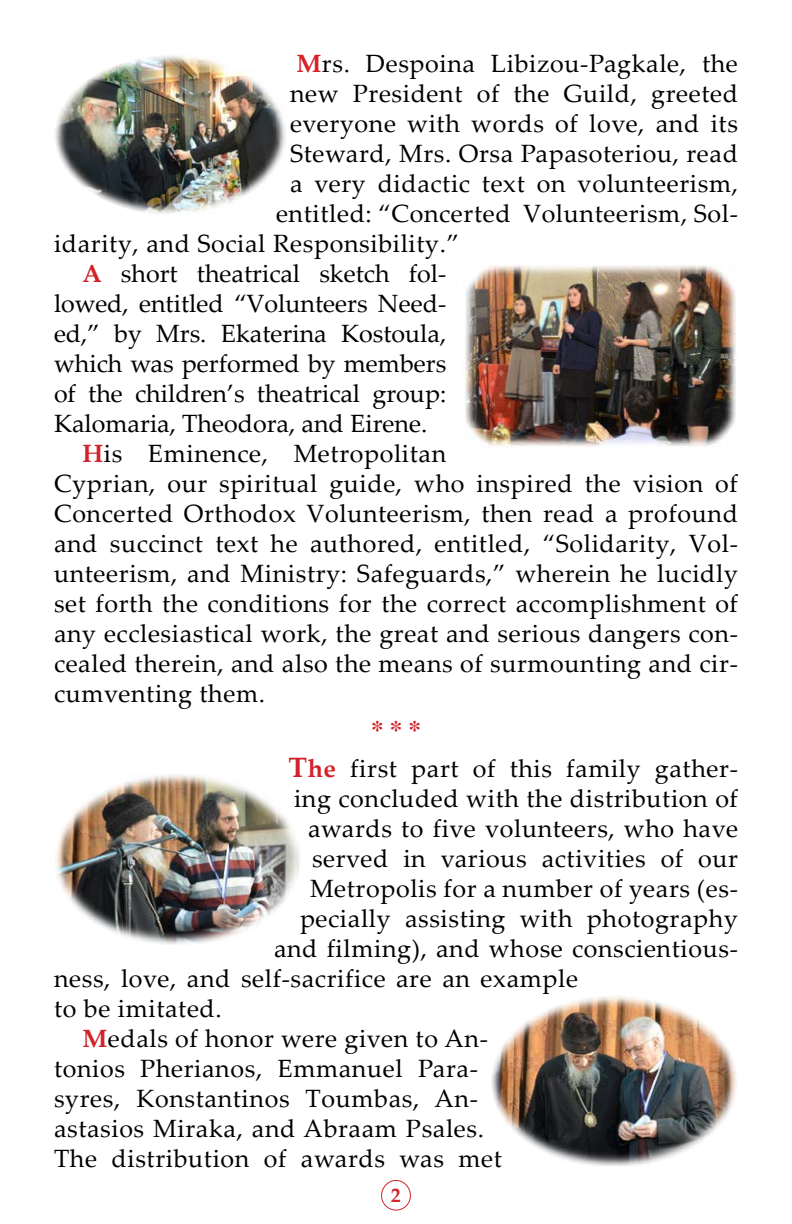
<style>
.page{position:relative;width:792px;height:1224px;background:#fff}
.page>*{position:absolute;margin:0;border:0;box-sizing:border-box;transform-origin:0 0}
.t1{font:25px/30px "Palatino Linotype";letter-spacing:.025em;color:#000}
.t2{font:700 25px "Times CTOS";color:#d2232a}
.t3{font:700 20px "Palatino Linotype";color:#d2232a}
.s1{font-weight:700;color:#d2232a}
.s2{font-weight:700;font-size:28px;color:#d2232a}
</style>
<div class="page">
<div style="left:381px;top:1180px;width:30px;height:30px;border:1px solid #d2232a;border-radius:50%"></div>
<img style="left:55px;top:55px;width:231px;height:159px">
<img style="left:463px;top:264px;width:274px;height:183px">
<img style="left:55px;top:774px;width:245px;height:171px">
<img style="left:491px;top:996px;width:246px;height:170px">
<p class="t1" style="left:296px;top:48px;width:443px"><span class="s1">M</span>rs. Despoina Libizou-Pagkale, the</p>
<p class="t1" style="left:290px;top:78px;width:450px">new President of the Guild, greeted</p>
<p class="t1" style="left:290px;top:108px;width:450px">everyone with words of love, and its</p>
<p class="t1" style="left:290px;top:138px;width:449px">Steward, Mrs. Orsa Papasoteriou, read</p>
<p class="t1" style="left:290px;top:168px;width:449px">a very didactic text on volunteerism,</p>
<p class="t1" style="left:276px;top:198px;width:463px">entitled: “Concerted Volunteerism, Sol-</p>
<p class="t1" style="left:54px;top:228px;width:407px">idarity, and Social Responsibility.”</p>
<p class="t1" style="left:54px;top:258px;width:394px;text-align:justify;text-indent:28px"><span class="s1">A</span> short theatrical sketch fol&shy;lowed, entitled “Volunteers Need&shy;ed,” by Mrs. Ekaterina Kostoula, which was performed by members of the children’s theatrical group:<br>Kalomaria, Theodora, and Eirene.</p>
<p class="t1" style="left:54px;top:438px;width:685px;text-indent:28px"><span class="s1">H</span>is Eminence, Metropolitan<br>Cyprian, our spiritual guide, who inspired the vision of Concerted Orthodox Volunteerism, then read a profound and succinct text he authored, entitled, “Solidarity, Vol&shy;unteerism, and Ministry: Safeguards,” wherein he lucidly set forth the conditions for the correct accomplishment of any ecclesiastical work, the great and serious dangers con&shy;cealed therein, and also the means of surmounting and cir&shy;cumventing them.</p>
<p class="t2" style="left:371px;top:707px;width:51px">* * *</p>
<p class="t1" style="left:288px;top:753px;width:451px"><span class="s2">T</span><span class="s1">he</span> first part of this family gather-</p>
<p class="t1" style="left:294px;top:783px;width:445px">ing concluded with the distribution of</p>
<p class="t1" style="left:308px;top:813px;width:432px">awards to five volunteers, who have</p>
<p class="t1" style="left:312px;top:843px;width:428px">served in various activities of our</p>
<p class="t1" style="left:310px;top:873px;width:429px">Metropolis for a number of years (es-</p>
<p class="t1" style="left:300px;top:903px;width:439px">pecially assisting with photography</p>
<p class="t1" style="left:274px;top:933px;width:465px">and filming), and whose conscientious-</p>
<p class="t1" style="left:54px;top:963px;width:526px">ness, love, and self-sacrifice are an example</p>
<p class="t1" style="left:54px;top:993px;width:169px">to be imitated.</p>
<p class="t1" style="left:54px;top:1023px;width:449px;text-indent:28px"><span class="s1">M</span>edals of honor were given to An&shy;tonios Pherianos, Emmanuel Para&shy;syres, Konstantinos Toumbas, An&shy;astasios Miraka, and Abraam Psales.<br>The distribution of awards was met</p>
<p class="t3" style="left:391px;top:1181px;width:11px">2</p>
</div>
